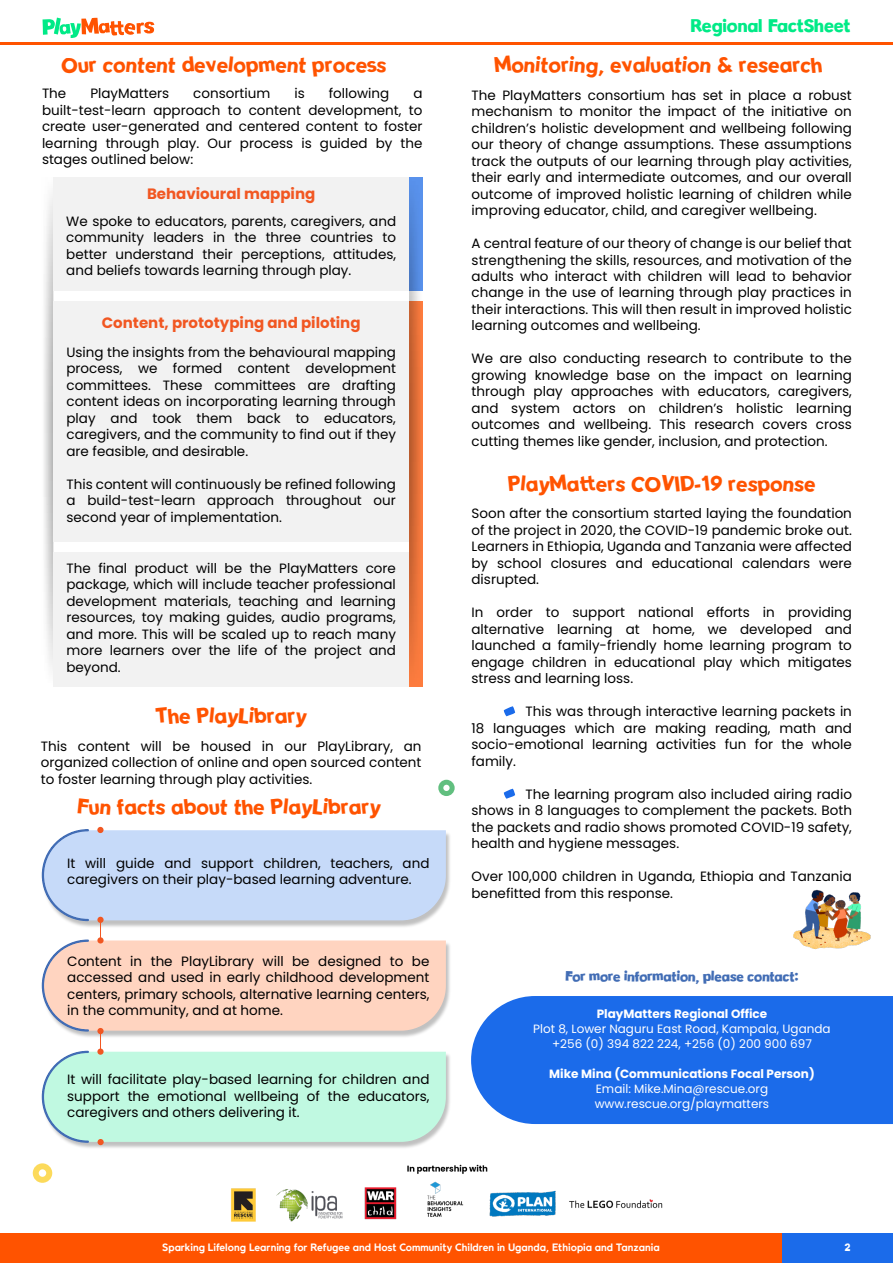
<style>
.page{position:relative;width:893px;height:1263px;background:#fff}
.page>*{position:absolute;margin:0;border:0;box-sizing:border-box;transform-origin:0 0}
.t1{font:21px "OC Format Collage Variable";color:#ff5300}
.t2{font:21px "OC Format Collage D4";color:#ff5300}
.t3{font:18px "OC Format Collage Variable";color:#00ea87}
.t4{font:700 15px "Poppins";color:#f15722}
.t5{font:13.5px/16.5px "Poppins";color:#000;text-align:justify}
.t6{font:13.5px "OC Format Collage Variable";color:#426db5}
.t7{font:12px/15px "Poppins";color:#fff;text-align:center}
.t8{font:700 12px "Poppins";color:#fff}
.t9{font:10.5px "OC Format Collage Variable";color:#fff}
</style>
<div class="page">
<img style="left:75px;top:1054px;width:375px;height:94px">
<svg style="left:41px;top:828px;width:405px;height:317px;background:#dae3e0"></svg>
<hr style="left:0;top:43px;width:893px;height:2px;background:#ff5300">
<svg style="left:43px;top:18px;width:111px;height:20px"></svg>
<svg style="left:33px;top:1163px;width:19px;height:20px"></svg>
<svg style="left:438px;top:780px;width:17px;height:16px"></svg>
<div style="left:0;top:1233px;width:783px;height:30px;background:#ff5300"></div>
<div style="left:782px;top:1233px;width:111px;height:30px;background:#1b6bea"></div>
<svg style="left:504px;top:789px;width:11px;height:10px"></svg>
<svg style="left:504px;top:706px;width:11px;height:10px"></svg>
<svg style="left:44px;top:194px;width:9px;height:475px"></svg>
<div style="left:53px;top:301px;width:356px;height:240px;background:#f2f2f2"></div>
<div style="left:53px;top:177px;width:356px;height:114px;background:#f2f2f2"></div>
<div style="left:53px;top:552px;width:356px;height:134px;background:#f2f2f2"></div>
<svg style="left:409px;top:177px;width:14px;height:509px;background:#c27760"></svg>
<div style="left:471px;top:996px;width:422px;height:128px;background:#1b6bea"></div>
<img style="left:231px;top:1164px;width:432px;height:58px">
<img style="left:793px;top:889px;width:78px;height:60px">
<h1 class="t1" style="left:61px;top:51px;width:327px">Our content development process</h1>
<p class="t5" style="left:42px;top:85px;width:26px">The</p>
<p class="t5" style="left:90px;top:85px;width:80px">PlayMatters</p>
<p class="t5" style="left:193px;top:85px;width:78px">consortium</p>
<p class="t5" style="left:294px;top:85px;width:12px">is</p>
<p class="t5" style="left:329px;top:85px;width:62px">following</p>
<p class="t5" style="left:42px;top:85px;width:382px;text-indent:371px">a built-test-learn approach to content development, to create user-generated and centered content to foster learning through play. Our process is guided by the stages outlined below:</p>
<p class="t4" style="left:147px;top:185px;width:170px">Behavioural mapping</p>
<p class="t5" style="left:66px;top:213px;width:331px">We spoke to educators, parents, caregivers, and community leaders in the three countries to better understand their perceptions, attitudes, and beliefs towards learning through play.</p>
<p class="t4" style="left:102px;top:314px;width:260px">Content, prototyping and piloting</p>
<p class="t5" style="left:66px;top:344px;width:331px">Using the insights from the behavioural mapping process, we formed content development committees. These committees are drafting content ideas on incorporating learning through play and took them back to educators, caregivers, and the community to find out if they are feasible, and desirable.</p>
<p class="t5" style="left:66px;top:476px;width:331px">This content will continuously be refined following a build-test-learn approach throughout our second year of implementation.</p>
<p class="t5" style="left:66px;top:560px;width:331px">The final product will be the PlayMatters core package, which will include teacher professional development materials, teaching and learning resources, toy making guides, audio programs, and more. This will be scaled up to reach many more learners over the life of the project and beyond.</p>
<h1 class="t2" style="left:156px;top:702px;width:152px">The PlayLibrary</h1>
<p class="t5" style="left:41px;top:738px;width:382px">This content will be housed in our PlayLibrary, an organized collection of online and open sourced content to foster learning through play activities.</p>
<h1 class="t2" style="left:77px;top:793px;width:305px">Fun facts about the PlayLibrary</h1>
<p class="t5" style="left:67px;top:855px;width:364px">It will guide and support children, teachers, and caregivers on their play-based learning adventure.</p>
<p class="t5" style="left:67px;top:953px;width:364px">Content in the PlayLibrary will be designed to be accessed and used in early childhood development centers, primary schools, alternative learning centers, in the community, and at home.</p>
<p class="t5" style="left:67px;top:1071px;width:364px">It will facilitate play-based learning for children and support the emotional wellbeing of the educators, caregivers and others delivering it.</p>
<h2 class="t3" style="left:690px;top:14px;width:161px">Regional FactSheet</h2>
<h1 class="t1" style="left:494px;top:51px;width:330px">Monitoring, evaluation &amp; research</h1>
<p class="t5" style="left:472px;top:87px;width:382px">The PlayMatters consortium has set in place a robust mechanism to monitor the impact of the initiative on children’s holistic development and wellbeing following our theory of change assumptions. These assumptions track the outputs of our learning through play activities, their early and intermediate outcomes, and our overall outcome of improved holistic learning of children while improving educator, child, and caregiver wellbeing.</p>
<p class="t5" style="left:472px;top:235px;width:382px">A central feature of our theory of change is our belief that strengthening the skills, resources, and motivation of the adults who interact with children will lead to behavior change in the use of learning through play practices in their interactions. This will then result in improved holistic learning outcomes and wellbeing.</p>
<p class="t5" style="left:472px;top:351px;width:382px">We are also conducting research to contribute to the growing knowledge base on the impact on learning through play approaches with educators, caregivers, and system actors on children’s holistic learning outcomes and wellbeing. This research covers cross cutting themes like gender, inclusion, and protection.</p>
<h1 class="t1" style="left:508px;top:470px;width:309px">PlayMatters COVID-19 response</h1>
<p class="t5" style="left:471px;top:505px;width:382px">Soon after the consortium started laying the foundation of the project in 2020, the COVID-19 pandemic broke out.<br>Learners in Ethiopia, Uganda and Tanzania were affected by school closures and educational calendars were disrupted.</p>
<p class="t5" style="left:471px;top:604px;width:382px">In order to support national efforts in providing alternative learning at home, we developed and launched a family-friendly home learning program to engage children in educational play which mitigates stress and learning loss.</p>
<p class="t5" style="left:471px;top:703px;width:382px;text-indent:54px">This was through interactive learning packets in 18 languages which are making reading, math and socio-emotional learning activities fun for the whole family.</p>
<p class="t5" style="left:471px;top:786px;width:382px;text-indent:54px">The learning program also included airing radio shows in 8 languages to complement the packets. Both the packets and radio shows promoted COVID-19 safety, health and hygiene messages.</p>
<p class="t5" style="left:471px;top:868px;width:382px">Over 100,000 children in Uganda, Ethiopia and Tanzania benefitted from this response.</p>
<p class="t6" style="left:565px;top:968px;width:235px">For more information, please contact:</p>
<p class="t8" style="left:597px;top:1007px;width:172px">PlayMatters Regional Office</p>
<p class="t7" style="left:533px;top:1022px;width:299px">Plot 8, Lower Naguru East Road, Kampala, Uganda +256 (0) 394 822 224, +256 (0) 200 900 697</p>
<p class="t8" style="left:549px;top:1067px;width:267px">Mike Mina (Communications Focal Person)</p>
<p class="t7" style="left:595px;top:1082px;width:176px;text-align:left">Email: Mike.Mina@rescue.org www.rescue.org/playmatters</p>
<p class="t9" style="left:162px;top:1240px;width:499px">Sparking Lifelong Learning for Refugee and Host Community Children in Uganda, Ethiopia and Tanzania</p>
<p class="t9" style="left:844px;top:1240px;width:7px">2</p>
</div>
